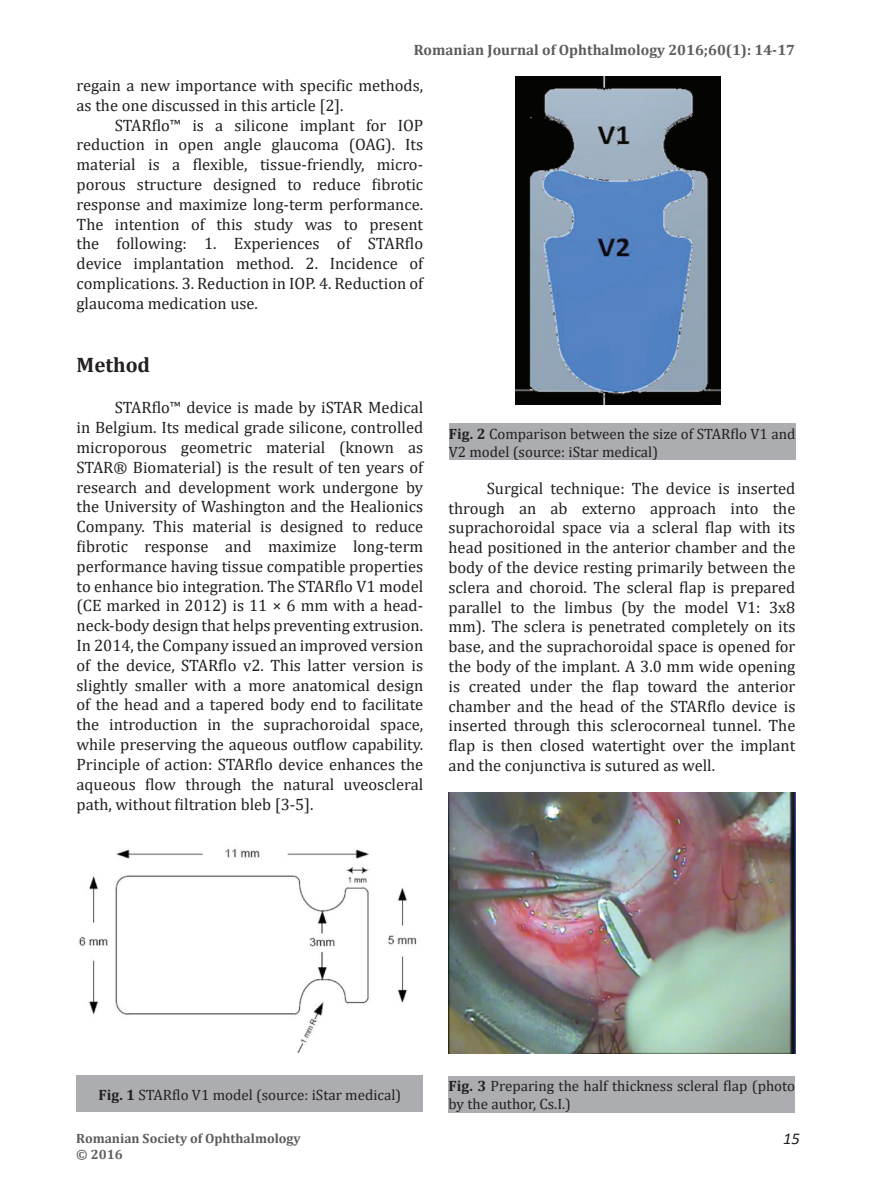
<style>
.page{position:relative;width:872px;height:1191px;background:#fff}
.page>*{position:absolute;margin:0;border:0;box-sizing:border-box;transform-origin:0 0}
.titlu_capitol{font:700 21px "Cambria";color:#231f20}
.text_articol{font:16.5px/19.8px "Cambria";color:#231f20;text-align:justify}
.t1{font:italic 16.5px "Calibri";color:#231f20}
.titlu_capitol-2{font:15px/18px "Cambria";color:#231f20}
.t2{font:700 15px "Cambria";color:#5c5c5f}
.t3{font:700 13.5px "Cambria";color:#5c5c5f}
.s1{font-weight:700}
</style>
<div class="page">
<img style="left:79px;top:849px;width:338px;height:203px">
<div style="left:77px;top:1075px;width:346px;height:37px;background:#acadb1"></div>
<img style="left:516px;top:77px;width:204px;height:327px">
<div style="left:449px;top:424px;width:346px;height:36px;background:#acadb1"></div>
<img style="left:449px;top:792px;width:346px;height:261px">
<div style="left:448px;top:1076px;width:347px;height:36px;background:#acadb1"></div>
<p class="t2" style="left:414px;top:39px;width:383px">Romanian Journal of Ophthalmology 2016;60(1): 14-17</p>
<p class="text_articol" style="left:77px;top:75px;width:348px">regain a new importance with specific methods, as the one discussed in this article [2].</p>
<p class="text_articol" style="left:77px;top:115px;width:348px;text-indent:38px">STARflo™ is a silicone implant for IOP reduction in open angle glaucoma (OAG). Its material is a flexible, tissue-friendly, micro&shy;porous structure designed to reduce fibrotic response and maximize long-term performance.<br>The intention of this study was to present the following: 1. Experiences of STARflo device implantation method. 2. Incidence of complications. 3. Reduction in IOP. 4. Reduction of glaucoma medication use.</p>
<p class="titlu_capitol" style="left:77px;top:350px;width:75px">Method</p>
<p class="text_articol" style="left:77px;top:398px;width:348px;text-indent:38px">STARflo™ device is made by iSTAR Medical in Belgium. Its medical grade silicone, controlled microporous geometric material (known as STAR® Biomaterial) is the result of ten years of research and development work undergone by the University of Washington and the Healionics Company. This material is designed to reduce fibrotic response and maximize long-term performance having tissue compatible properties to enhance bio integration. The STARflo V1 model (CE marked in 2012) is 11 × 6 mm with a head&shy;neck-body design that helps preventing extrusion.<br>In 2014, the Company issued an improved version of the device, STARflo v2. This latter version is slightly smaller with a more anatomical design of the head and a tapered body end to facilitate the introduction in the suprachoroidal space, while preserving the aqueous outflow capability.<br>Principle of action: STARflo device enhances the aqueous flow through the natural uveoscleral path, without filtration bleb [3-5].</p>
<p class="titlu_capitol-2" style="left:449px;top:424px;width:348px"><span class="s1">Fig. 2</span> Comparison between the size of STARflo V1 and<br>V2 model (source: iStar medical)</p>
<p class="text_articol" style="left:448px;top:478px;width:348px;text-indent:38px">Surgical technique: The device is inserted through an ab externo approach into the suprachoroidal space via a scleral flap with its head positioned in the anterior chamber and the body of the device resting primarily between the sclera and choroid. The scleral flap is prepared parallel to the limbus (by the model V1: 3x8 mm). The sclera is penetrated completely on its base, and the suprachoroidal space is opened for the body of the implant. A 3.0 mm wide opening is created under the flap toward the anterior chamber and the head of the STARflo device is inserted through this sclerocorneal tunnel. The flap is then closed watertight over the implant and the conjunctiva is sutured as well.</p>
<p class="titlu_capitol-2" style="left:98px;top:1085px;width:304px"><span class="s1">Fig. 1</span> STARflo V1 model (source: iStar medical)</p>
<p class="titlu_capitol-2" style="left:448px;top:1077px;width:348px"><span class="s1">Fig. 3</span> Preparing the half thickness scleral flap (photo by the author, Cs.I.)</p>
<p class="t3" style="left:76px;top:1129px;width:226px">Romanian Society of Ophthalmology</p>
<p class="t1" style="left:783px;top:1126px;width:18px">15</p>
<p class="t3" style="left:76px;top:1145px;width:48px">© 2016</p>
</div>
